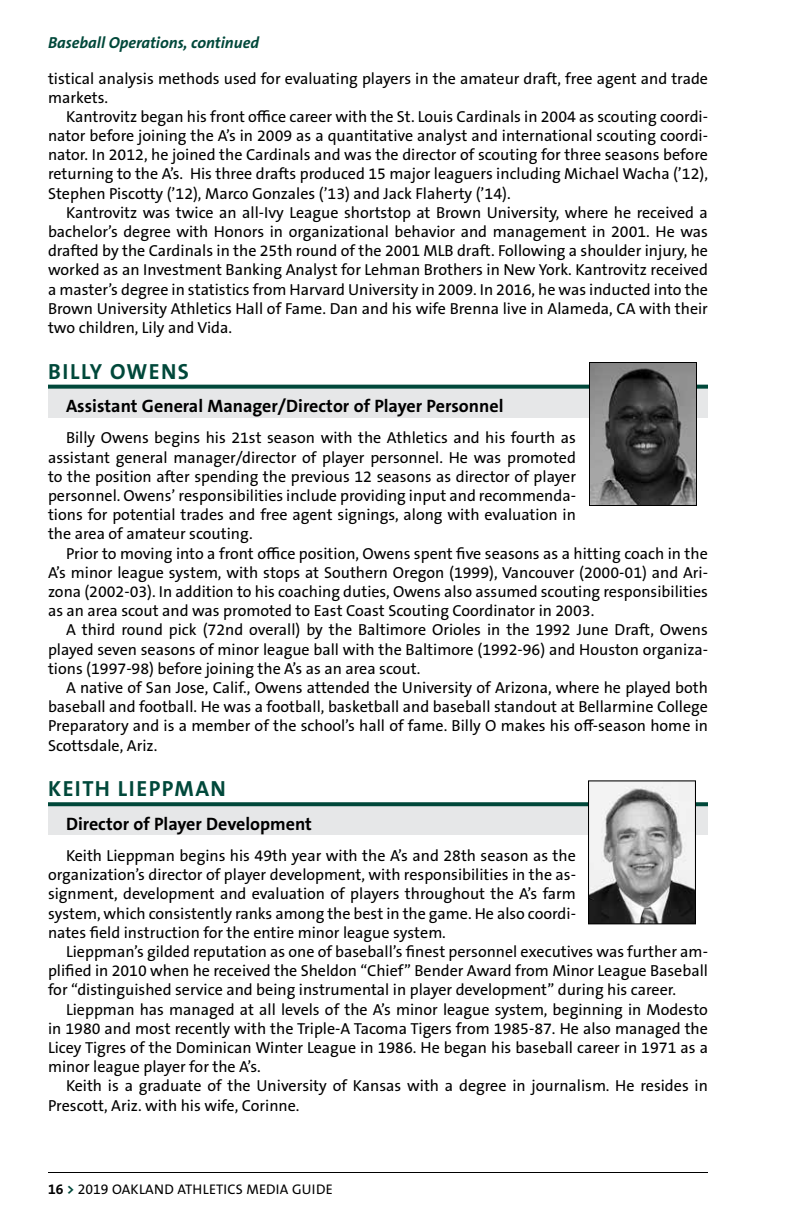
<style>
.page{position:relative;width:792px;height:1224px;background:#fff}
.page>*{position:absolute;margin:0;border:0;box-sizing:border-box;transform-origin:0 0}
.t1{font:700 22px "The Sans B W7";letter-spacing:.065em;color:#00483a}
.t2{font:700 18px "The Sans B W7";color:#000}
.t3{font:16px/19.2px "The Sans B W5 Plain";color:#000;text-align:justify}
.t4{font:italic 700 16px "The Sans B W7";color:#00483a}
.t5{font:14px "The Sans B W5 Plain";letter-spacing:.015em;color:#000}
.s1{font-family:"The Sans B W7";font-weight:700}
.s2{font-family:"The Sans B W7";font-weight:700;color:#00483a}
</style>
<div class="page">
<hr style="left:48px;top:1172px;width:660px;height:1px;background:#000">
<div style="left:48px;top:805px;width:660px;height:30px;background:#e6e7e8"></div>
<div style="left:48px;top:388px;width:660px;height:30px;background:#e6e7e8"></div>
<svg style="left:48px;top:385px;width:660px;height:4px;background:#145649"></svg>
<svg style="left:48px;top:802px;width:660px;height:4px;background:#0f5245"></svg>
<img style="left:590px;top:782px;width:104px;height:140px">
<div style="left:588px;top:780px;width:108px;height:144px;border:1px solid #000"></div>
<img style="left:591px;top:364px;width:104px;height:140px">
<div style="left:589px;top:362px;width:108px;height:144px;border:1px solid #000"></div>
<p class="t4" style="left:48px;top:32px;width:213px">Baseball Operations, continued</p>
<p class="t3" style="left:48px;top:69px;width:662px">tistical analysis methods used for evaluating players in the amateur draft, free agent and trade markets.</p>
<p class="t3" style="left:48px;top:107px;width:662px;text-indent:18px">Kantrovitz began his front office career with the St. Louis Cardinals in 2004 as scouting coordi&shy;nator before joining the A’s in 2009 as a quantitative analyst and international scouting coordi&shy;nator. In 2012, he joined the Cardinals and was the director of scouting for three seasons before returning to the A’s. His three drafts produced 15 major leaguers including Michael Wacha (’12), Stephen Piscotty (’12), Marco Gonzales (’13) and Jack Flaherty (’14).</p>
<p class="t3" style="left:48px;top:203px;width:662px;text-indent:18px">Kantrovitz was twice an all-Ivy League shortstop at Brown University, where he received a bachelor’s degree with Honors in organizational behavior and management in 2001. He was drafted by the Cardinals in the 25th round of the 2001 MLB draft. Following a shoulder injury, he worked as an Investment Banking Analyst for Lehman Brothers in New York. Kantrovitz received a master’s degree in statistics from Harvard University in 2009. In 2016, he was inducted into the Brown University Athletics Hall of Fame. Dan and his wife Brenna live in Alameda, CA with their two children, Lily and Vida.</p>
<h1 class="t1" style="left:48px;top:357px;width:142px">BILLY OWENS</h1>
<p class="t2" style="left:66px;top:395px;width:439px">Assistant General Manager/Director of Player Personnel</p>
<p class="t3" style="left:48px;top:429px;width:530px;text-indent:18px">Billy Owens begins his 21st season with the Athletics and his fourth as assistant general manager/director of player personnel. He was promoted to the position after spending the previous 12 seasons as director of player personnel. Owens’ responsibilities include providing input and recommenda&shy;tions for potential trades and free agent signings, along with evaluation in the area of amateur scouting.</p>
<p class="t3" style="left:48px;top:544px;width:662px;text-indent:18px">Prior to moving into a front office position, Owens spent five seasons as a hitting coach in the A’s minor league system, with stops at Southern Oregon (1999), Vancouver (2000-01) and Ari&shy;zona (2002-03). In addition to his coaching duties, Owens also assumed scouting responsibilities as an area scout and was promoted to East Coast Scouting Coordinator in 2003.</p>
<p class="t3" style="left:48px;top:621px;width:661px;text-indent:18px">A third round pick (72nd overall) by the Baltimore Orioles in the 1992 June Draft, Owens played seven seasons of minor league ball with the Baltimore (1992-96) and Houston organiza&shy;tions (1997-98) before joining the A’s as an area scout.</p>
<p class="t3" style="left:48px;top:678px;width:662px;text-indent:18px">A native of San Jose, Calif., Owens attended the University of Arizona, where he played both baseball and football. He was a football, basketball and baseball standout at Bellarmine College Preparatory and is a member of the school’s hall of fame. Billy O makes his off-season home in Scottsdale, Ariz.</p>
<h1 class="t1" style="left:48px;top:775px;width:179px">KEITH LIEPPMAN</h1>
<p class="t2" style="left:66px;top:812px;width:247px">Director of Player Development</p>
<p class="t3" style="left:48px;top:846px;width:530px;text-indent:18px">Keith Lieppman begins his 49th year with the A’s and 28th season as the organization’s director of player development, with responsibilities in the as&shy;signment, development and evaluation of players throughout the A’s farm system, which consistently ranks among the best in the game. He also coordi&shy;nates field instruction for the entire minor league system.</p>
<p class="t3" style="left:48px;top:942px;width:662px;text-indent:18px">Lieppman’s gilded reputation as one of baseball’s finest personnel executives was further am&shy;plified in 2010 when he received the Sheldon “Chief” Bender Award from Minor League Baseball for “distinguished service and being instrumental in player development” during his career.</p>
<p class="t3" style="left:48px;top:1000px;width:662px;text-indent:18px">Lieppman has managed at all levels of the A’s minor league system, beginning in Modesto in 1980 and most recently with the Triple-A Tacoma Tigers from 1985-87. He also managed the Licey Tigres of the Dominican Winter League in 1986. He began his baseball career in 1971 as a minor league player for the A’s.</p>
<p class="t3" style="left:48px;top:1077px;width:661px;text-indent:18px">Keith is a graduate of the University of Kansas with a degree in journalism. He resides in<br>Prescott, Ariz. with his wife, Corinne.</p>
<p class="t5" style="left:48px;top:1181px;width:286px"><span class="s1">16</span> <span class="s2">&gt;</span> 2019 OAKLAND ATHLETICS MEDIA GUIDE</p>
</div>
